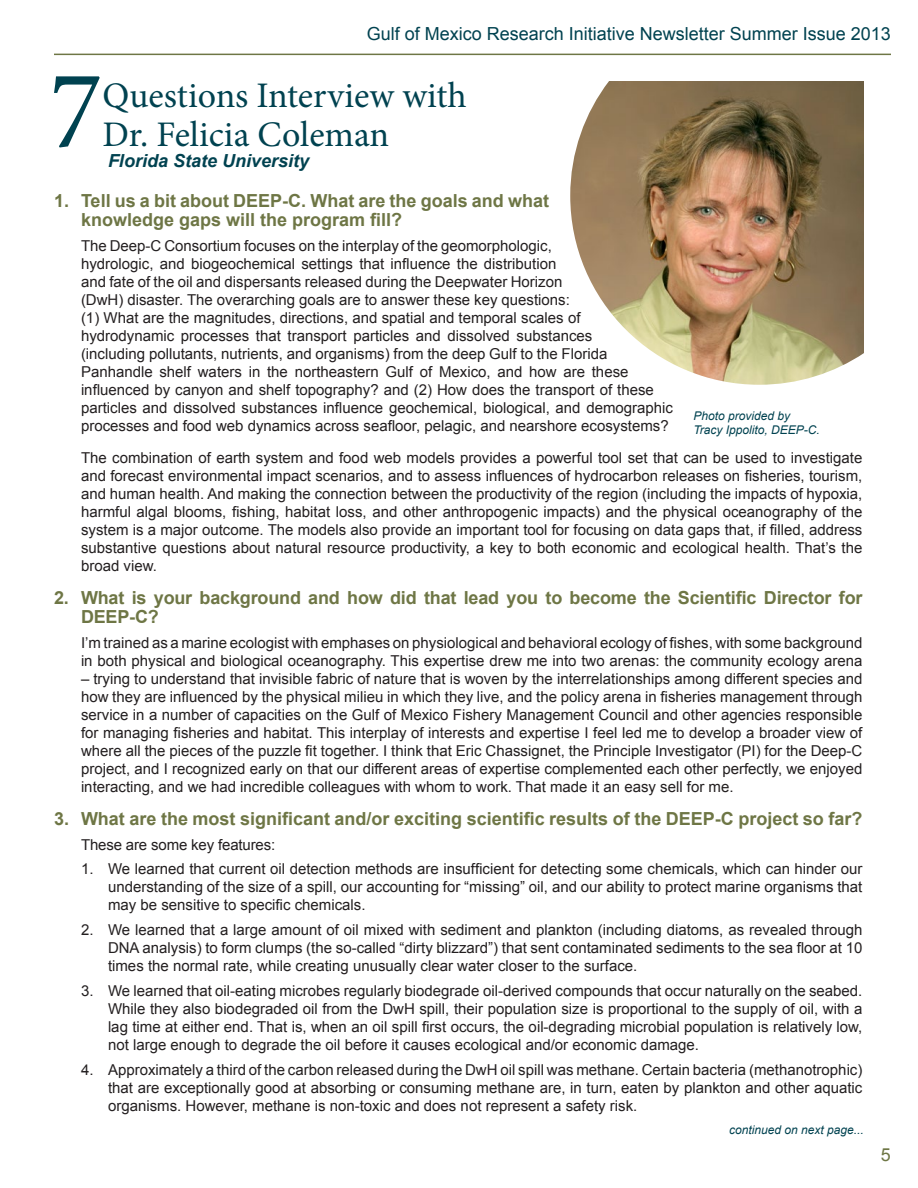
<style>
.page{position:relative;width:918px;height:1188px;background:#fff}
.page>*{position:absolute;margin:0;border:0;box-sizing:border-box;transform-origin:0 0}
.Article_Head_1{font:112.05px "Minion Pro";color:#004250}
.Article_Head_1-2{font:36px/39px "Minion Pro";color:#004250}
._7_Questions_Questio{font:700 18px/19.5px "Arial";color:#6e7645}
.t1{font:18px "Arial";color:#004250}
.Article_Head_1-3{font:italic 700 18px "Arial";color:#004250}
.t2{font:18px "Arial";color:#6e7645}
._7_Questions_Answer{font:15px/18px "Arial";color:#231f20;text-align:justify}
.Captions{font:italic 12px/13.5px "Arial";color:#004250}
</style>
<div class="page">
<hr style="left:54px;top:54px;width:837px;height:1px;background:#6e7645">
<img style="left:570px;top:81px;width:294px;height:304px">
<p class="t1" style="left:367px;top:22px;width:526px">Gulf of Mexico Research Initiative Newsletter Summer Issue 2013</p>
<p class="Article_Head_1" style="left:49px;top:35px;width:55px">7</p>
<p class="Article_Head_1-2" style="left:102px;top:76px;width:366px">Questions Interview with<br>Dr. Felicia Coleman</p>
<p class="Article_Head_1-3" style="left:108px;top:149px;width:203px">Florida State University</p>
<p class="_7_Questions_Questio" style="left:81px;top:191px;width:470px;text-indent:-27px">1. Tell us a bit about DEEP-C. What are the goals and what knowledge gaps will the program fill?</p>
<p class="_7_Questions_Answer" style="left:81px;top:237px;width:594px;text-align:left">The Deep-C Consortium focuses on the interplay of the geomorphologic,<br>hydrologic, and biogeochemical settings that influence the distribution<br>and fate of the oil and dispersants released during the Deepwater Horizon<br>(DwH) disaster. The overarching goals are to answer these key questions:<br>(1) What are the magnitudes, directions, and spatial and temporal scales of hydrodynamic processes that transport particles and dissolved substances<br>(including pollutants, nutrients, and organisms) from the deep Gulf to the Florida Panhandle shelf waters in the northeastern Gulf of Mexico, and how are these influenced by canyon and shelf topography? and (2) How does the transport of these particles and dissolved substances influence geochemical, biological, and demographic processes and food web dynamics across seafloor, pelagic, and nearshore ecosystems?</p>
<p class="_7_Questions_Answer" style="left:81px;top:449px;width:783px">The combination of earth system and food web models provides a powerful tool set that can be used to investigate and forecast environmental impact scenarios, and to assess influences of hydrocarbon releases on fisheries, tourism, and human health. And making the connection between the productivity of the region (including the impacts of hypoxia, harmful algal blooms, fishing, habitat loss, and other anthropogenic impacts) and the physical oceanography of the system is a major outcome. The models also provide an important tool for focusing on data gaps that, if filled, address substantive questions about natural resource productivity, a key to both economic and ecological health. That’s the broad view.</p>
<p class="_7_Questions_Questio" style="left:81px;top:588px;width:783px;text-indent:-27px">2. What is your background and how did that lead you to become the Scientific Director for<br>DEEP-C?</p>
<p class="_7_Questions_Answer" style="left:81px;top:634px;width:783px">I’m trained as a marine ecologist with emphases on physiological and behavioral ecology of fishes, with some background in both physical and biological oceanography. This expertise drew me into two arenas: the community ecology arena</p>
<p class="_7_Questions_Answer" style="left:81px;top:670px;width:783px">– trying to understand that invisible fabric of nature that is woven by the interrelationships among different species and how they are influenced by the physical milieu in which they live, and the policy arena in fisheries management through service in a number of capacities on the Gulf of Mexico Fishery Management Council and other agencies responsible for managing fisheries and habitat. This interplay of interests and expertise I feel led me to develop a broader view of where all the pieces of the puzzle fit together. I think that Eric Chassignet, the Principle Investigator (PI) for the Deep-C project, and I recognized early on that our different areas of expertise complemented each other perfectly, we enjoyed interacting, and we had incredible colleagues with whom to work. That made it an easy sell for me.</p>
<p class="_7_Questions_Questio" style="left:54px;top:809px;width:810px">3. What are the most significant and/or exciting scientific results of the DEEP-C project so far?</p>
<p class="_7_Questions_Answer" style="left:81px;top:836px;width:196px">These are some key features:</p>
<p class="_7_Questions_Answer" style="left:108px;top:860px;width:756px;text-indent:-27px">1. We learned that current oil detection methods are insufficient for detecting some chemicals, which can hinder our understanding of the size of a spill, our accounting for “missing” oil, and our ability to protect marine organisms that may be sensitive to specific chemicals.</p>
<p class="_7_Questions_Answer" style="left:108px;top:921px;width:756px;text-indent:-27px">2. We learned that a large amount of oil mixed with sediment and plankton (including diatoms, as revealed through DNA analysis) to form clumps (the so-called “dirty blizzard”) that sent contaminated sediments to the sea floor at 10 times the normal rate, while creating unusually clear water closer to the surface.</p>
<p class="_7_Questions_Answer" style="left:108px;top:982px;width:756px;text-indent:-27px">3. We learned that oil-eating microbes regularly biodegrade oil-derived compounds that occur naturally on the seabed.<br>While they also biodegraded oil from the DwH spill, their population size is proportional to the supply of oil, with a lag time at either end. That is, when an oil spill first occurs, the oil-degrading microbial population is relatively low, not large enough to degrade the oil before it causes ecological and/or economic damage.</p>
<p class="_7_Questions_Answer" style="left:108px;top:1061px;width:756px;text-indent:-27px">4. Approximately a third of the carbon released during the DwH oil spill was methane. Certain bacteria (methanotrophic) that are exceptionally good at absorbing or consuming methane are, in turn, eaten by plankton and other aquatic organisms. However, methane is non-toxic and does not represent a safety risk.</p>
<p class="Captions" style="left:729px;top:1123px;width:136px">continued on next page...</p>
<p class="Captions" style="left:693px;top:410px;width:128px">Photo provided by<br>Tracy Ippolito, DEEP-C.</p>
<p class="t2" style="left:881px;top:1143px;width:12px">5</p>
</div>
